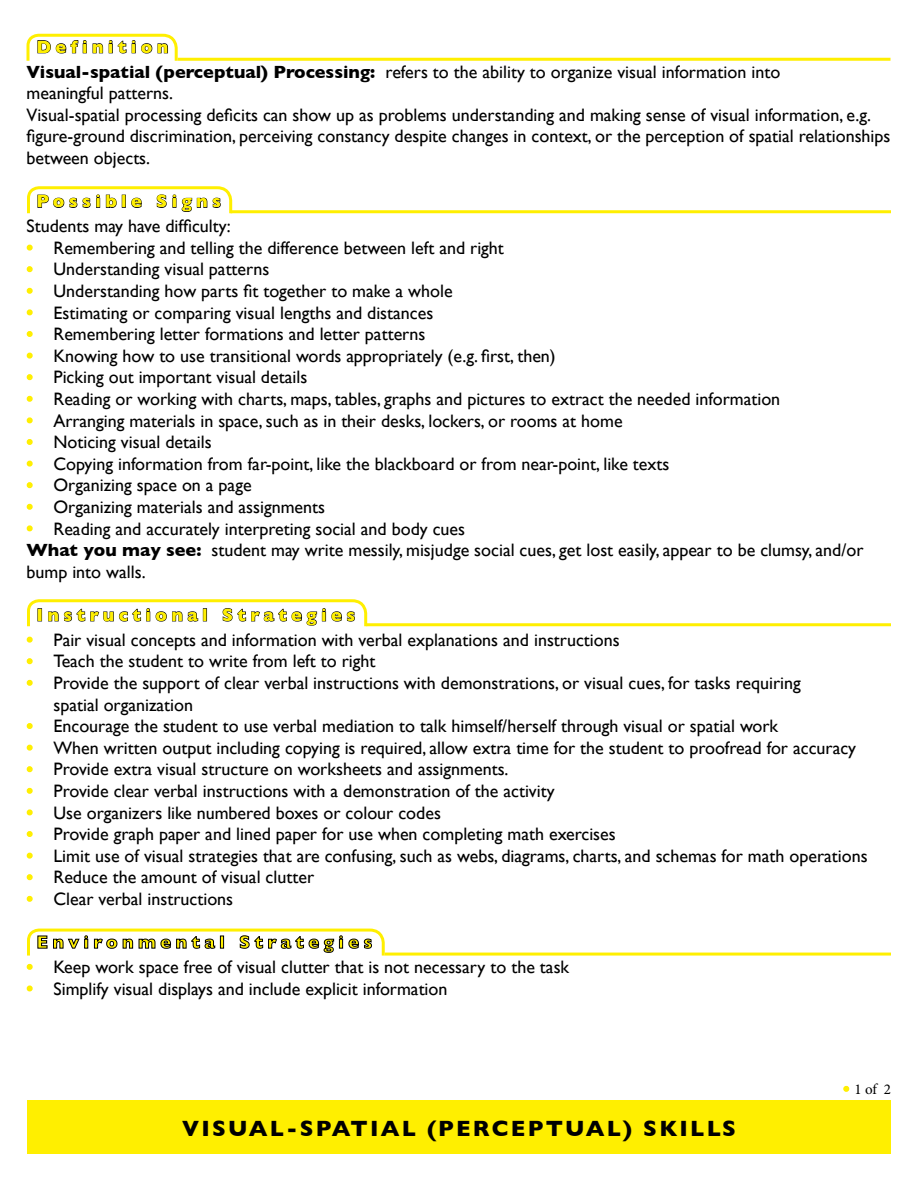
<style>
.page{position:relative;width:918px;height:1188px;background:#fff}
.page>*{position:absolute;margin:0;border:0;box-sizing:border-box;transform-origin:0 0}
.t1{font:700 22.5px "Gill Sans";letter-spacing:.1em;color:#000}
.BODY_TEXT{font:18px/21.6px "Gill Sans";color:#000}
.t2{font:700 18px "Gill Sans";letter-spacing:.25em;color:#ffef00}
.t3{font:15px "Minion Pro";color:#000}
.s1{font-weight:700}
.s2{color:#ffef00}
.s3{font-family:"Gill Sans";font-size:18px;color:#ffef00}
</style>
<div class="page">
<div style="left:27px;top:1100px;width:864px;height:54px;background:#ffef00"></div>
<svg style="left:26px;top:244px;width:7px;height:7px"></svg>
<svg style="left:26px;top:266px;width:7px;height:7px"></svg>
<svg style="left:26px;top:287px;width:7px;height:7px"></svg>
<svg style="left:26px;top:309px;width:7px;height:7px"></svg>
<svg style="left:26px;top:331px;width:7px;height:6px"></svg>
<svg style="left:26px;top:352px;width:7px;height:7px"></svg>
<svg style="left:26px;top:374px;width:7px;height:7px"></svg>
<svg style="left:26px;top:395px;width:7px;height:7px"></svg>
<svg style="left:26px;top:417px;width:7px;height:7px"></svg>
<svg style="left:26px;top:439px;width:7px;height:6px"></svg>
<svg style="left:26px;top:460px;width:7px;height:7px"></svg>
<svg style="left:26px;top:482px;width:7px;height:7px"></svg>
<svg style="left:26px;top:503px;width:7px;height:7px"></svg>
<svg style="left:26px;top:525px;width:7px;height:7px"></svg>
<svg style="left:26px;top:636px;width:7px;height:7px"></svg>
<svg style="left:26px;top:658px;width:7px;height:7px"></svg>
<svg style="left:26px;top:679px;width:7px;height:7px"></svg>
<svg style="left:26px;top:723px;width:7px;height:6px"></svg>
<svg style="left:26px;top:744px;width:7px;height:7px"></svg>
<svg style="left:26px;top:766px;width:7px;height:7px"></svg>
<svg style="left:26px;top:787px;width:7px;height:7px"></svg>
<svg style="left:26px;top:809px;width:7px;height:7px"></svg>
<svg style="left:26px;top:831px;width:7px;height:6px"></svg>
<svg style="left:26px;top:852px;width:7px;height:7px"></svg>
<svg style="left:26px;top:874px;width:7px;height:7px"></svg>
<svg style="left:26px;top:895px;width:7px;height:7px"></svg>
<svg style="left:26px;top:985px;width:7px;height:7px"></svg>
<svg style="left:26px;top:33px;width:153px;height:28px"></svg>
<hr style="left:178px;top:58px;width:713px;height:3px;background:#ffef00">
<svg style="left:27px;top:186px;width:207px;height:28px"></svg>
<hr style="left:231px;top:210px;width:660px;height:3px;background:#ffef00">
<svg style="left:27px;top:599px;width:342px;height:28px"></svg>
<hr style="left:366px;top:623px;width:525px;height:3px;background:#ffef00">
<svg style="left:26px;top:928px;width:360px;height:42px"></svg>
<hr style="left:385px;top:953px;width:506px;height:3px;background:#ffef00">
<svg style="left:843px;top:1085px;width:7px;height:7px"></svg>
<p class="t2" style="left:36px;top:32px;width:134px">Definition</p>
<p class="BODY_TEXT" style="left:27px;top:61px;width:755px"><span class="s1">Visual-spatial (perceptual) Processing:</span> refers to the ability to organize visual information into</p>
<p class="BODY_TEXT" style="left:27px;top:82px;width:148px">meaningful patterns.</p>
<p class="BODY_TEXT" style="left:27px;top:104px;width:866px">Visual-spatial processing deficits can show up as problems understanding and making sense of visual information, e.g. figure-ground discrimination, perceiving constancy despite changes in context, or the perception of spatial relationships between objects.</p>
<p class="t2" style="left:36px;top:187px;width:186px">Possible Signs</p>
<p class="BODY_TEXT" style="left:27px;top:215px;width:206px">Students may have difficulty:</p>
<p class="BODY_TEXT" style="left:27px;top:237px;width:479px"><span class="s2">•</span> Remembering and telling the difference between left and right</p>
<p class="BODY_TEXT" style="left:27px;top:258px;width:244px"><span class="s2">•</span> Understanding visual patterns</p>
<p class="BODY_TEXT" style="left:27px;top:280px;width:428px"><span class="s2">•</span> Understanding how parts fit together to make a whole</p>
<p class="BODY_TEXT" style="left:27px;top:301px;width:408px"><span class="s2">•</span> Estimating or comparing visual lengths and distances</p>
<p class="BODY_TEXT" style="left:27px;top:323px;width:400px"><span class="s2">•</span> Remembering letter formations and letter patterns</p>
<p class="BODY_TEXT" style="left:27px;top:345px;width:531px"><span class="s2">•</span> Knowing how to use transitional words appropriately (e.g. first, then)</p>
<p class="BODY_TEXT" style="left:27px;top:366px;width:282px"><span class="s2">•</span> Picking out important visual details</p>
<p class="BODY_TEXT" style="left:27px;top:388px;width:755px"><span class="s2">•</span> Reading or working with charts, maps, tables, graphs and pictures to extract the needed information</p>
<p class="BODY_TEXT" style="left:27px;top:409px;width:598px"><span class="s2">•</span> Arranging materials in space, such as in their desks, lockers, or rooms at home</p>
<p class="BODY_TEXT" style="left:27px;top:431px;width:187px"><span class="s2">•</span> Noticing visual details</p>
<p class="BODY_TEXT" style="left:27px;top:453px;width:645px"><span class="s2">•</span> Copying information from far-point, like the blackboard or from near-point, like texts</p>
<p class="BODY_TEXT" style="left:27px;top:474px;width:227px"><span class="s2">•</span> Organizing space on a page</p>
<p class="BODY_TEXT" style="left:27px;top:496px;width:300px"><span class="s2">•</span> Organizing materials and assignments</p>
<p class="BODY_TEXT" style="left:27px;top:517px;width:440px"><span class="s2">•</span> Reading and accurately interpreting social and body cues</p>
<p class="BODY_TEXT" style="left:27px;top:539px;width:839px"><span class="s1">What you may see:</span> student may write messily, misjudge social cues, get lost easily, appear to be clumsy, and/or bump into walls.</p>
<p class="t2" style="left:36px;top:601px;width:320px">Instructional Strategies</p>
<p class="BODY_TEXT" style="left:27px;top:629px;width:595px"><span class="s2">•</span> Pair visual concepts and information with verbal explanations and instructions</p>
<p class="BODY_TEXT" style="left:27px;top:650px;width:351px"><span class="s2">•</span> Teach the student to write from left to right</p>
<p class="BODY_TEXT" style="left:27px;top:672px;width:776px"><span class="s2">•</span> Provide the support of clear verbal instructions with demonstrations, or visual cues, for tasks requiring</p>
<p class="BODY_TEXT" style="left:54px;top:694px;width:141px">spatial organization</p>
<p class="BODY_TEXT" style="left:27px;top:715px;width:753px"><span class="s2">•</span> Encourage the student to use verbal mediation to talk himself/herself through visual or spatial work</p>
<p class="BODY_TEXT" style="left:27px;top:737px;width:831px"><span class="s2">•</span> When written output including copying is required, allow extra time for the student to proofread for accuracy</p>
<p class="BODY_TEXT" style="left:27px;top:758px;width:484px"><span class="s2">•</span> Provide extra visual structure on worksheets and assignments.</p>
<p class="BODY_TEXT" style="left:27px;top:780px;width:530px"><span class="s2">•</span> Provide clear verbal instructions with a demonstration of the activity</p>
<p class="BODY_TEXT" style="left:27px;top:802px;width:416px"><span class="s2">•</span> Use organizers like numbered boxes or colour codes</p>
<p class="BODY_TEXT" style="left:27px;top:823px;width:591px"><span class="s2">•</span> Provide graph paper and lined paper for use when completing math exercises</p>
<p class="BODY_TEXT" style="left:27px;top:845px;width:843px"><span class="s2">•</span> Limit use of visual strategies that are confusing, such as webs, diagrams, charts, and schemas for math operations</p>
<p class="BODY_TEXT" style="left:27px;top:866px;width:289px"><span class="s2">•</span> Reduce the amount of visual clutter</p>
<p class="BODY_TEXT" style="left:27px;top:888px;width:208px"><span class="s2">•</span> Clear verbal instructions</p>
<p class="t2" style="left:36px;top:928px;width:337px">Environmental Strategies</p>
<p class="BODY_TEXT" style="left:27px;top:956px;width:544px"><span class="s2">•</span> Keep work space free of visual clutter that is not necessary to the task</p>
<p class="BODY_TEXT" style="left:27px;top:978px;width:423px"><span class="s2">•</span> Simplify visual displays and include explicit information</p>
<p class="t1" style="left:182px;top:1110px;width:555px">VISUAL-SPATIAL (PERCEPTUAL) SKILLS</p>
<p class="t3" style="left:843px;top:1079px;width:49px"><span class="s3">•</span> 1 of 2</p>
</div>
